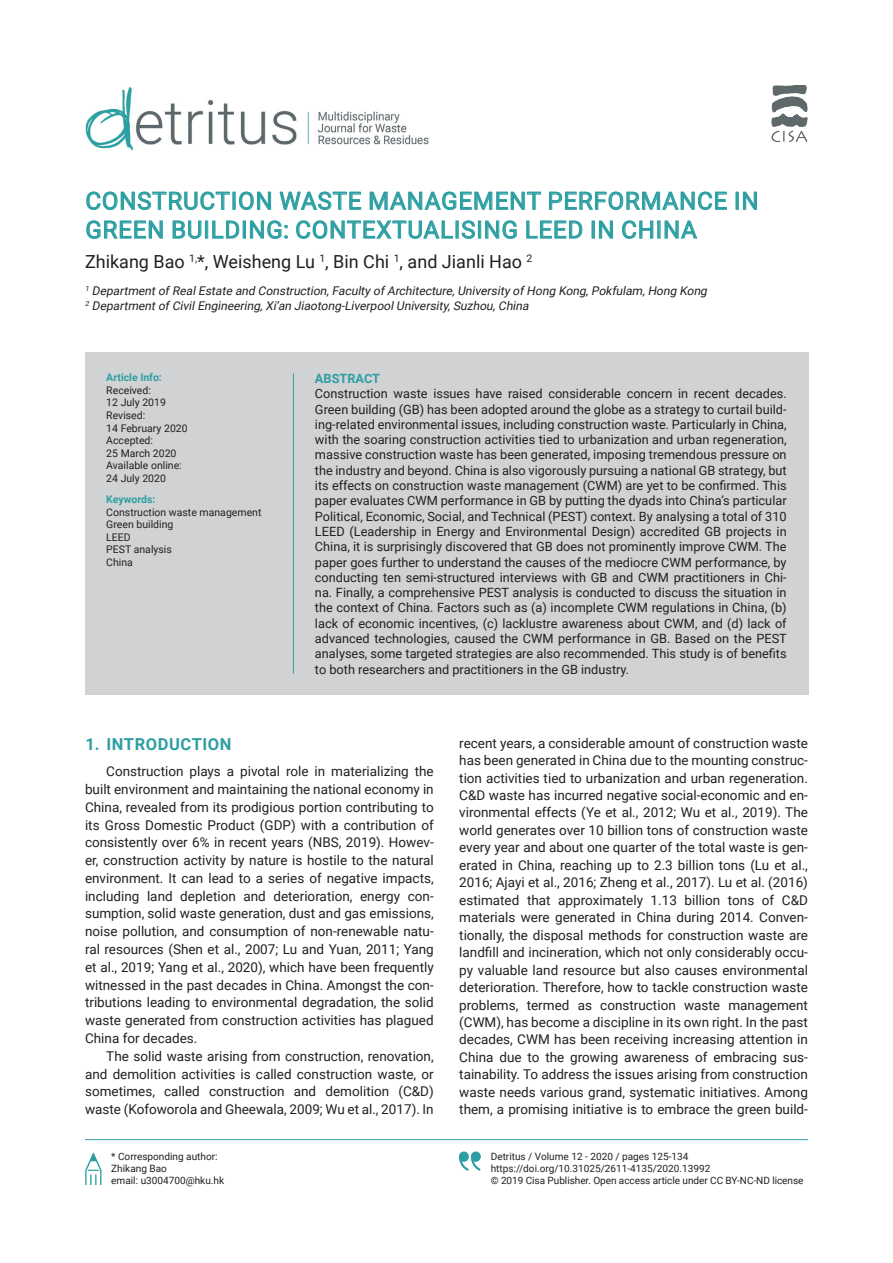
<style>
.page{position:relative;width:893px;height:1263px;background:#fff}
.page>*{position:absolute;margin:0;border:0;box-sizing:border-box;transform-origin:0 0}
.t1{font:24px/28.8px "Roboto";letter-spacing:.035em;color:#2d9fa2}
.t2{font:18px "Roboto";color:#231f20}
.t3{font:700 16.5px "Roboto";letter-spacing:.035em;color:#2d9fa2}
.t4{font:13.5px/17.4px "Roboto";color:#231f20;text-align:justify}
.t5{font:12.75px/15.3px "Roboto";color:#231f20;text-align:justify}
.t6{font:700 12.75px "Roboto";color:#2d9fa2}
.t7{font:italic 12px/14.4px "Roboto";color:#231f20}
.t8{font:10.5px/12.6px "Roboto";color:#231f20}
.t9{font:700 10.5px "Roboto";color:#2d9fa2}
.t10{font:10.05px/12px "Roboto";color:#231f20}
</style>
<div class="page">
<img style="left:85px;top:87px;width:344px;height:64px">
<hr style="left:85px;top:1139px;width:723px;height:1px;background:#2d9fa2">
<img style="left:458px;top:1151px;width:23px;height:20px">
<img style="left:85px;top:1153px;width:17px;height:33px">
<img style="left:771px;top:85px;width:37px;height:57px">
<div style="left:85px;top:352px;width:723px;height:343px;background:#d1d2d4"></div>
<svg style="left:87px;top:192px;width:184px;height:18px"></svg>
<svg style="left:280px;top:192px;width:81px;height:18px"></svg>
<svg style="left:370px;top:192px;width:171px;height:18px"></svg>
<svg style="left:549px;top:192px;width:178px;height:18px"></svg>
<svg style="left:736px;top:192px;width:21px;height:17px"></svg>
<svg style="left:87px;top:221px;width:75px;height:18px"></svg>
<svg style="left:173px;top:221px;width:28px;height:17px"></svg>
<div style="left:205px;top:221px;width:3px;height:17px;border:1px solid #2d9fa2"></div>
<svg style="left:213px;top:221px;width:26px;height:17px"></svg>
<div style="left:243px;top:221px;width:3px;height:17px;border:1px solid #2d9fa2"></div>
<svg style="left:250px;top:221px;width:38px;height:18px"></svg>
<svg style="left:297px;top:221px;width:178px;height:18px"></svg>
<div style="left:478px;top:221px;width:3px;height:17px;border:1px solid #2d9fa2"></div>
<svg style="left:485px;top:221px;width:31px;height:18px"></svg>
<svg style="left:527px;top:221px;width:55px;height:17px"></svg>
<svg style="left:592px;top:221px;width:21px;height:17px"></svg>
<svg style="left:623px;top:221px;width:74px;height:18px"></svg>
<hr style="left:293px;top:373px;width:1px;height:301px;background:#2d9fa2">
<h1 class="t1" style="left:85px;top:186px;width:674px">CONSTRUCTION WASTE MANAGEMENT PERFORMANCE IN<br>GREEN BUILDING: CONTEXTUALISING LEED IN CHINA</h1>
<h2 class="t2" style="left:85px;top:249px;width:449px">Zhikang Bao <sup>1,</sup>*, Weisheng Lu <sup>1</sup>, Bin Chi <sup>1</sup>, and Jianli Hao <sup>2</sup></h2>
<p class="t7" style="left:85px;top:283px;width:626px"><sup>1</sup> DepartmentofRealEstate and Construction,Faculty ofArchitecture,University ofHong Kong,Pokfulam,Hong Kong<br><sup>2</sup> DepartmentofCivilEngineering,Xi’an Jiaotong-LiverpoolUniversity,Suzhou,China</p>
<p class="t9" style="left:106px;top:370px;width:57px">Article Info:</p>
<p class="t8" style="left:106px;top:383px;width:83px">Received:<br>12 July 2019<br>Revised:<br>14 February 2020<br>Accepted:<br>25 March 2020<br>Available online:<br>24 July 2020</p>
<p class="t9" style="left:106px;top:492px;width:51px">Keywords:</p>
<p class="t8" style="left:106px;top:505px;width:157px">Construction waste management<br>Green building<br>LEED<br>PEST analysis<br>China</p>
<p class="t6" style="left:315px;top:369px;width:67px">ABSTRACT</p>
<p class="t5" style="left:315px;top:386px;width:473px">Construction waste issues have raised considerable concern in recent decades.<br>Green building (GB) has been adopted around the globe as a strategy to curtail build&shy;ing-related environmental issues, including construction waste. Particularly in China, with the soaring construction activities tied to urbanization and urban regeneration, massive construction waste has been generated, imposing tremendous pressure on the industry and beyond. China is also vigorously pursuing a national GB strategy, but its effects on construction waste management (CWM) are yet to be confirmed. This paper evaluates CWM performance in GB by putting the dyads into China’s particular Political, Economic, Social, and Technical (PEST) context. By analysing a total of 310<br>LEED (Leadership in Energy and Environmental Design) accredited GB projects in China, it is surprisingly discovered that GB does not prominently improve CWM. The paper goes further to understand the causes of the mediocre CWM performance, by conducting ten semi-structured interviews with GB and CWM practitioners in Chi&shy;na. Finally, a comprehensive PEST analysis is conducted to discuss the situation in the context of China. Factors such as (a) incomplete CWM regulations in China, (b) lack of economic incentives, (c) lacklustre awareness about CWM, and (d) lack of advanced technologies, caused the CWM performance in GB. Based on the PEST analyses, some targeted strategies are also recommended. This study is of benefits to both researchers and practitioners in the GB industry.</p>
<p class="t3" style="left:85px;top:732px;width:148px">1. INTRODUCTION</p>
<p class="t4" style="left:85px;top:762px;width:350px;line-height:17.9px;text-indent:21px">Construction plays a pivotal role in materializing the built environment and maintaining the national economy in China, revealed from its prodigious portion contributing to its Gross Domestic Product (GDP) with a contribution of consistently over 6% in recent years (NBS, 2019). Howev&shy;er, construction activity by nature is hostile to the natural environment. It can lead to a series of negative impacts, including land depletion and deterioration, energy con&shy;sumption, solid waste generation, dust and gas emissions, noise pollution, and consumption of non-renewable natu&shy;ral resources (Shen et al., 2007; Lu and Yuan, 2011; Yang et al., 2019; Yang et al., 2020), which have been frequently witnessed in the past decades in China. Amongst the con&shy;tributions leading to environmental degradation, the solid waste generated from construction activities has plagued China for decades.</p>
<p class="t4" style="left:85px;top:1046px;width:350px;line-height:17.9px;text-indent:21px">The solid waste arising from construction, renovation, and demolition activities is called construction waste, or sometimes, called construction and demolition (C&amp;D) waste (Kofoworola and Gheewala, 2009; Wu et al., 2017). In</p>
<p class="t4" style="left:459px;top:734px;width:350px">recent years, a considerable amount of construction waste has been generated in China due to the mounting construc&shy;tion activities tied to urbanization and urban regeneration.<br>C&amp;D waste has incurred negative social-economic and en&shy;vironmental effects (Ye et al., 2012; Wu et al., 2019). The world generates over 10 billion tons of construction waste every year and about one quarter of the total waste is gen&shy;erated in China, reaching up to 2.3 billion tons (Lu et al., 2016; Ajayi et al., 2016; Zheng et al., 2017). Lu et al. (2016) estimated that approximately 1.13 billion tons of C&amp;D materials were generated in China during 2014. Conven&shy;tionally, the disposal methods for construction waste are landfill and incineration, which not only considerably occu&shy;py valuable land resource but also causes environmental deterioration. Therefore, how to tackle construction waste problems, termed as construction waste management (CWM), has become a discipline in its own right. In the past decades, CWM has been receiving increasing attention in China due to the growing awareness of embracing sus&shy;tainability. To address the issues arising from construction waste needs various grand, systematic initiatives. Among them, a promising initiative is to embrace the green build-</p>
<p class="t10" style="left:111px;top:1150px;width:114px">* Corresponding author:<br>Zhikang Bao<br>email: u3004700@hku.hk</p>
<p class="t10" style="left:491px;top:1150px;width:314px">Detritus / Volume 12 - 2020 / pages 125-134 https://doi.org/10.31025/2611-4135/2020.13992<br>© 2019 Cisa Publisher. Open access article under CC BY-NC-ND license</p>
</div>
